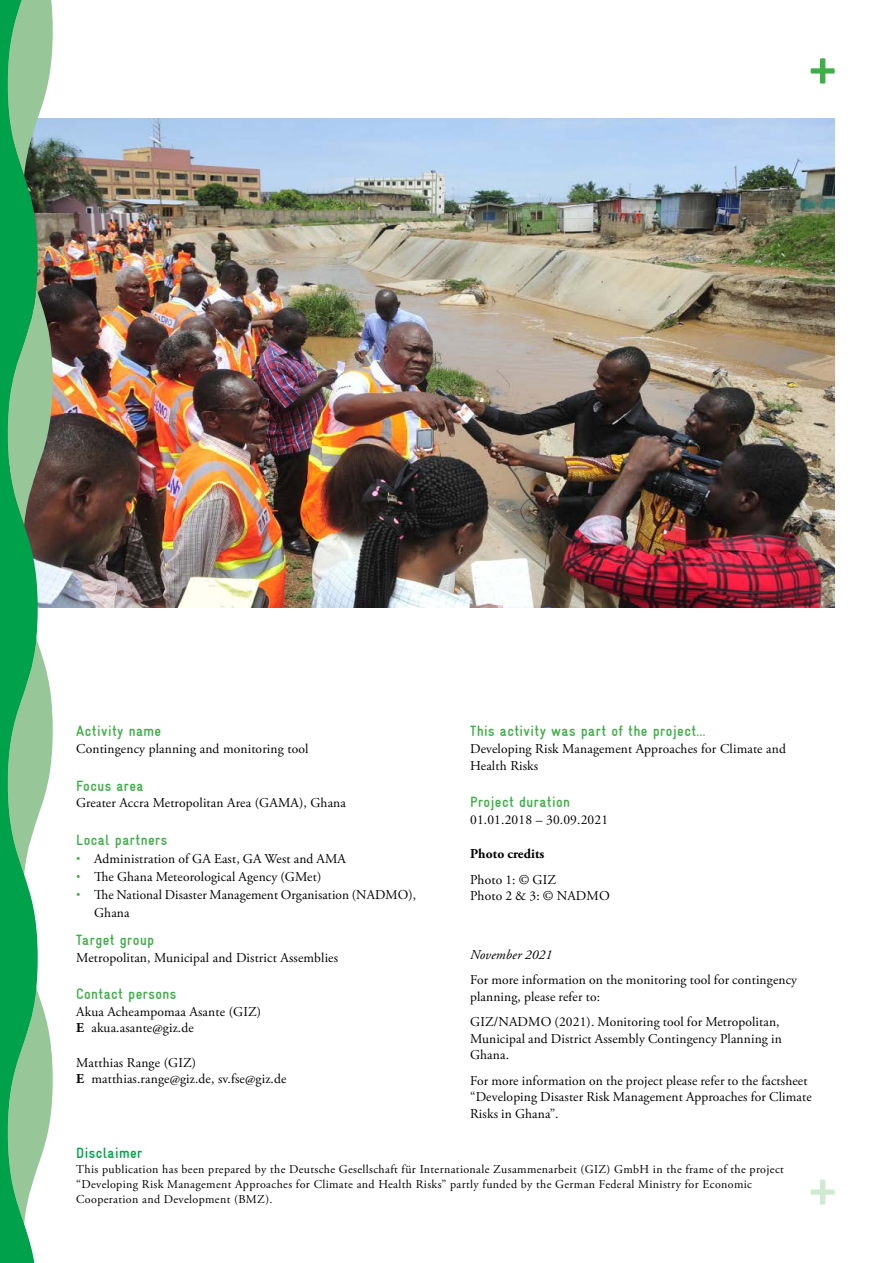
<style>
.page{position:relative;width:893px;height:1263px;background:#fff}
.page>*{position:absolute;margin:0;border:0;box-sizing:border-box;transform-origin:0 0}
.t1{font:700 condensed 15px "Gravur";letter-spacing:.03em;color:#41ad49}
.t2{font:700 condensed 15px "Gravur";letter-spacing:.03em;color:#00a14b}
.t3{font:13.5px/16.5px "Adobe Garamond Pro";letter-spacing:.01em;color:#000}
.t4{font:700 13.5px "Adobe Garamond Pro";letter-spacing:.01em;color:#000}
.t5{font:italic 13.5px "Adobe Garamond Pro";letter-spacing:.01em;color:#000}
.t6{font:12px/15px "Adobe Garamond Pro";letter-spacing:.03em;color:#000}
.s1{font-family:"Gravur";font-weight:700;font-stretch:condensed;font-size:13.8px;color:#41ad49}
.s2{font-weight:700}
</style>
<div class="page">
<img style="left:53px;top:118px;width:782px;height:489px">
<svg style="left:811px;top:58px;width:24px;height:26px"></svg>
<svg style="left:811px;top:1179px;width:24px;height:26px"></svg>
<img style="left:36px;top:0;width:17px;height:1172px">
<svg style="left:0;top:0;width:36px;height:1263px;background:#3ead6a"></svg>
<p class="t1" style="left:76px;top:723px;width:86px">Activity name</p>
<p class="t3" style="left:76px;top:741px;width:234px">Contingency planning and monitoring tool</p>
<p class="t1" style="left:76px;top:777px;width:69px">Focus area</p>
<p class="t3" style="left:76px;top:795px;width:271px">Greater Accra Metropolitan Area (GAMA), Ghana</p>
<p class="t1" style="left:76px;top:831px;width:92px">Local partners</p>
<p class="t3" style="left:76px;top:850px;width:271px"><span class="s1">•</span> Administration of GA East, GA West and AMA</p>
<p class="t3" style="left:76px;top:868px;width:247px"><span class="s1">•</span> The Ghana Meteorological Agency (GMet)</p>
<p class="t3" style="left:94px;top:886px;width:323px;line-height:18px;text-indent:-18px"><span class="s1">•</span> The National Disaster Management Organisation (NADMO),<br>Ghana</p>
<p class="t1" style="left:76px;top:931px;width:80px">Target group</p>
<p class="t3" style="left:76px;top:949px;width:263px">Metropolitan, Municipal and District Assemblies</p>
<p class="t1" style="left:76px;top:985px;width:102px">Contact persons</p>
<p class="t3" style="left:76px;top:1003px;width:186px">Akua Acheampomaa Asante (GIZ)<br><span class="s2">E</span> akua.asante@giz.de</p>
<p class="t3" style="left:76px;top:1054px;width:212px">Matthias Range (GIZ)<br><span class="s2">E</span> matthias.range@giz.de, sv.fse@giz.de</p>
<p class="t1" style="left:470px;top:723px;width:237px">This activity was part of the project...</p>
<p class="t3" style="left:470px;top:741px;width:317px">Developing Risk Management Approaches for Climate and<br>Health Risks</p>
<p class="t1" style="left:470px;top:793px;width:102px">Project duration</p>
<p class="t3" style="left:470px;top:811px;width:139px">01.01.2018 – 30.09.2021</p>
<p class="t4" style="left:470px;top:846px;width:76px">Photo credits</p>
<p class="t3" style="left:470px;top:871px;width:141px">Photo 1: © GIZ<br>Photo 2 &amp; 3: © NADMO</p>
<p class="t5" style="left:470px;top:946px;width:84px">November 2021</p>
<p class="t3" style="left:470px;top:972px;width:329px">For more information on the monitoring tool for contingency planning, please refer to:</p>
<p class="t3" style="left:470px;top:1014px;width:313px">GIZ/NADMO (2021). Monitoring tool for Metropolitan,<br>Municipal and District Assembly Contingency Planning in<br>Ghana.</p>
<p class="t3" style="left:470px;top:1072px;width:343px">For more information on the project please refer to the factsheet “Developing Disaster Risk Management Approaches for Climate<br>Risks in Ghana”.</p>
<p class="t2" style="left:76px;top:1145px;width:68px">Disclaimer</p>
<p class="t6" style="left:76px;top:1162px;width:709px">This publication has been prepared by the Deutsche Gesellschaft für Internationale Zusammenarbeit (GIZ) GmbH in the frame of the project “Developing Risk Management Approaches for Climate and Health Risks” partly funded by the German Federal Ministry for Economic<br>Cooperation and Development (BMZ).</p>
</div>
